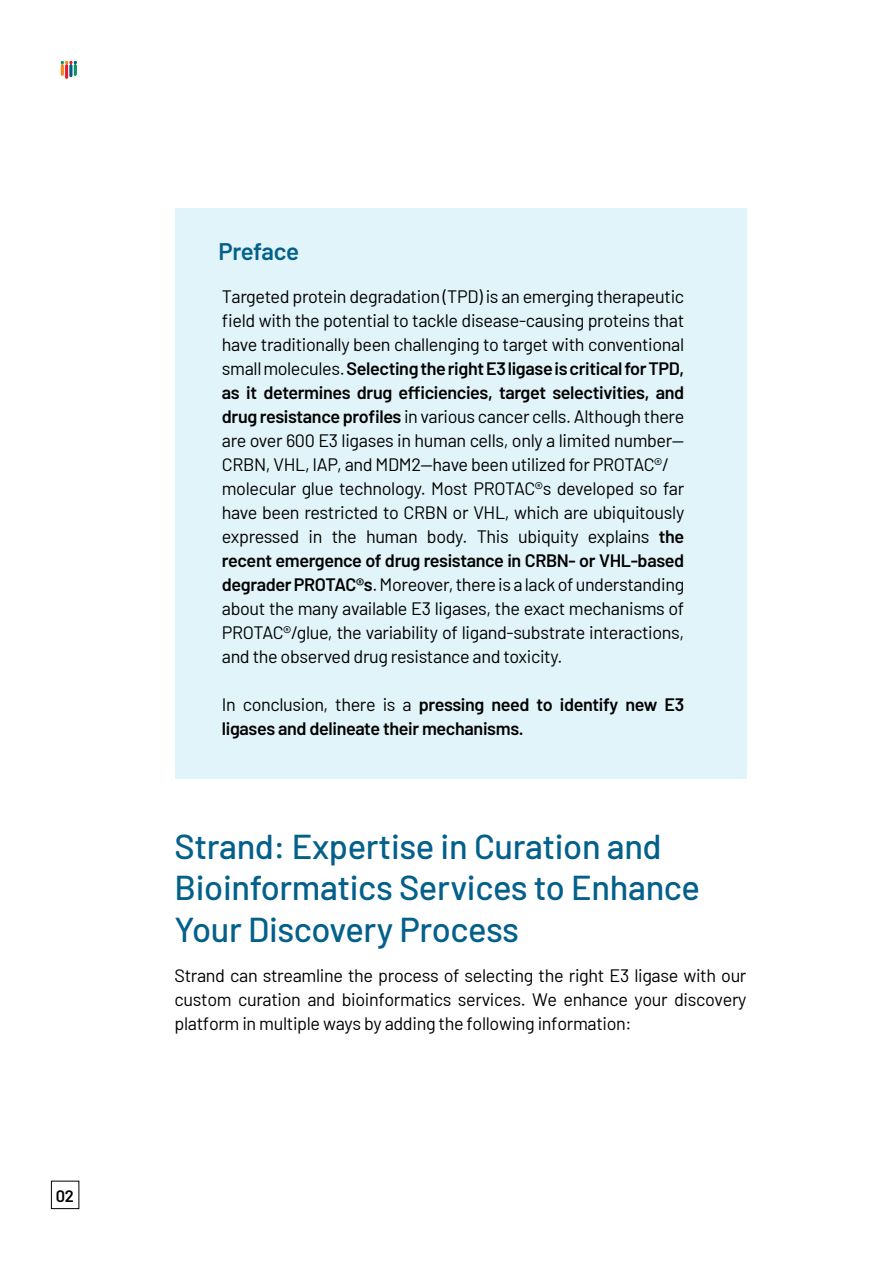
<style>
.page{position:relative;width:893px;height:1263px;background:#fff}
.page>*{position:absolute;margin:0;border:0;box-sizing:border-box;transform-origin:0 0}
.t1{font:500 34.5px/41.4px "Barlow";letter-spacing:-.01em;color:#03608b}
.t2{font:600 24px "Barlow";letter-spacing:-.025em;color:#03608b}
.t3{font:18px/24px "Barlow";letter-spacing:-.02em;color:#000}
.t4{font:600 18px/24px "Barlow";letter-spacing:-.02em;color:#000}
.t5{font:600 16.5px "Barlow";color:#000}
.s1{font-weight:600}
.s2{font-weight:400}
</style>
<div class="page">
<div style="left:51px;top:1181px;width:28px;height:28px;border:1px solid #000"></div>
<div style="left:175px;top:208px;width:571px;height:570px;background:#e1f4f9"></div>
<p class="t5" style="left:56px;top:1183px;width:20px">02</p>
<h2 class="t2" style="left:218px;top:234px;width:82px">Preface</h2>
<p class="t3" style="left:222px;top:283px;width:464px">Targeted protein degradation (TPD) is an emerging therapeutic field with the potential to tackle disease-causing proteins that have traditionally been challenging to target with conventional small molecules. <span class="s1">Selecting the right E3 ligase is critical for TPD, as it determines drug efficiencies, target selectivities, and drug resistance profiles</span> in various cancer cells. Although there are over 600 E3 ligases in human cells, only a limited number— CRBN, VHL, IAP, and MDM2—have been utilized for PROTAC®/ molecular glue technology. Most PROTAC®s developed so far have been restricted to CRBN or VHL, which are ubiquitously expressed in the human body. This ubiquity explains <span class="s1">the recent emergence of drug resistance in CRBN- or VHL-based degrader PROTAC®s</span>. Moreover, there is a lack of understanding about the many available E3 ligases, the exact mechanisms of PROTAC®/glue, the variability of ligand-substrate interactions, and the observed drug resistance and toxicity.</p>
<p class="t4" style="left:222px;top:691px;width:464px"><span class="s2">In conclusion, there is a</span> pressing need to identify new E3 ligases and delineate their mechanisms.</p>
<h1 class="t1" style="left:175px;top:823px;width:527px">Strand: Expertise in Curation and<br>Bioinformatics Services to Enhance<br>Your Discovery Process</h1>
<p class="t3" style="left:175px;top:962px;width:573px;text-align:justify">Strand can streamline the process of selecting the right E3 ligase with our custom curation and bioinformatics services. We enhance your discovery platform in multiple ways by adding the following information:</p>
</div>
